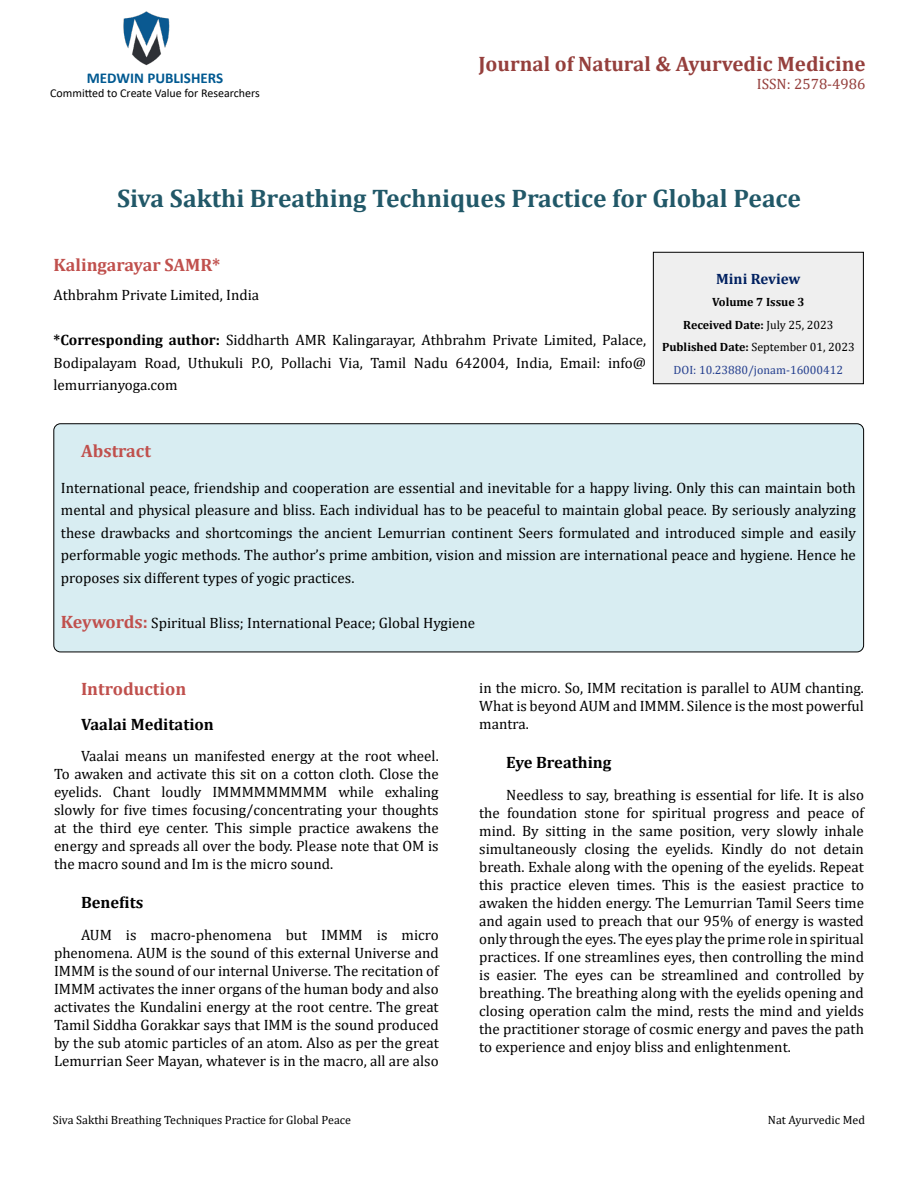
<style>
.page{position:relative;width:918px;height:1188px;background:#fff}
.page>*{position:absolute;margin:0;border:0;box-sizing:border-box;transform-origin:0 0}
.t1{font:700 25.5px "Cambria";color:#215868}
.t2{font:700 21px "Cambria";color:#953f3c}
.t3{font:700 18px "Cambria";color:#c0504d}
.t4{font:700 16.5px "Cambria";color:#000}
.t5{font:15px/18px "Cambria";color:#000;text-align:justify}
.t6{font:700 15px "Calibri";color:#005991}
.t7{font:15px "Cambria";color:#953f3c}
.t8{font:700 15px "Cambria";color:#002060}
.t9{font:700 12px/22.5px "Cambria";color:#000;text-align:center}
.t10{font:12px "Cambria";color:#000}
.t11{font:12px "Calibri";color:#000}
.s1{font-weight:700}
.s2{font-weight:400}
.s3{font-weight:400;color:#25408f}
.s4{font-weight:700;font-size:18px;color:#c0504d}
</style>
<div class="page">
<img style="left:123px;top:11px;width:47px;height:55px">
<div style="left:653px;top:252px;width:210px;height:132px;background:#efefef"></div>
<div style="left:653px;top:252px;width:211px;height:132px;border:1px solid #000"></div>
<div style="left:54px;top:424px;width:810px;height:228px;background:#d8edf2;border-radius:7px"></div>
<div style="left:53px;top:423px;width:811px;height:229px;border:1px solid #000;border-radius:7px"></div>
<p class="t6" style="left:87px;top:67px;width:138px">MEDWIN PUBLISHERS</p>
<p class="t11" style="left:50px;top:85px;width:211px">Committed to Create Value for Researchers</p>
<h2 class="t2" style="left:478px;top:49px;width:389px">Journal of Natural &amp; Ayurvedic Medicine</h2>
<p class="t7" style="left:757px;top:75px;width:110px">ISSN: 2578-4986</p>
<h1 class="t1" style="left:117px;top:180px;width:685px">Siva Sakthi Breathing Techniques Practice for Global Peace</h1>
<p class="t3" style="left:54px;top:252px;width:168px">Kalingarayar SAMR*</p>
<p class="t5" style="left:54px;top:286px;width:207px">Athbrahm Private Limited, India</p>
<p class="t5" style="left:54px;top:329px;width:594px;line-height:22.5px"><span class="s1">*Corresponding author:</span> Siddharth AMR Kalingarayar, Athbrahm Private Limited, Palace, Bodipalayam Road, Uthukuli P.O, Pollachi Via, Tamil Nadu 642004, India, Email: info@ lemurrianyoga.com</p>
<p class="t8" style="left:716px;top:268px;width:86px">Mini Review</p>
<p class="t9" style="left:662px;top:291px;width:194px">Volume 7 Issue 3<br>Received Date: <span class="s2">July 25, 2023<br></span>Published Date: <span class="s2">September 01, 2023<br></span><span class="s3">DOI: 10.23880/jonam-16000412</span></p>
<p class="t3" style="left:81px;top:438px;width:71px">Abstract</p>
<p class="t5" style="left:61px;top:476px;width:797px;line-height:22.5px">International peace, friendship and cooperation are essential and inevitable for a happy living. Only this can maintain both mental and physical pleasure and bliss. Each individual has to be peaceful to maintain global peace. By seriously analyzing these drawbacks and shortcomings the ancient Lemurrian continent Seers formulated and introduced simple and easily performable yogic methods. The author’s prime ambition, vision and mission are international peace and hygiene. Hence he proposes six different types of yogic practices.</p>
<p class="t5" style="left:61px;top:614px;width:416px"><span class="s4">Keywords:</span> Spiritual Bliss; International Peace; Global Hygiene</p>
<p class="t3" style="left:81px;top:677px;width:107px">Introduction</p>
<p class="t4" style="left:81px;top:713px;width:134px">Vaalai Meditation</p>
<p class="t5" style="left:54px;top:747px;width:386px;text-indent:27px">Vaalai means un manifested energy at the root wheel.<br>To awaken and activate this sit on a cotton cloth. Close the eyelids. Chant loudly IMMMMMMMMM while exhaling slowly for five times focusing/concentrating your thoughts at the third eye center. This simple practice awakens the energy and spreads all over the body. Please note that OM is the macro sound and Im is the micro sound.</p>
<p class="t4" style="left:81px;top:891px;width:64px">Benefits</p>
<p class="t5" style="left:54px;top:926px;width:386px;text-indent:27px">AUM is macro-phenomena but IMMM is micro phenomena. AUM is the sound of this external Universe and IMMM is the sound of our internal Universe. The recitation of IMMM activates the inner organs of the human body and also activates the Kundalini energy at the root centre. The great Tamil Siddha Gorakkar says that IMM is the sound produced by the sub atomic particles of an atom. Also as per the great Lemurrian Seer Mayan, whatever is in the macro, all are also</p>
<p class="t5" style="left:479px;top:679px;width:386px">in the micro. So, IMM recitation is parallel to AUM chanting.<br>What is beyond AUM and IMMM. Silence is the most powerful mantra.</p>
<p class="t4" style="left:506px;top:751px;width:107px">Eye Breathing</p>
<p class="t5" style="left:479px;top:785px;width:386px;text-indent:27px">Needless to say, breathing is essential for life. It is also the foundation stone for spiritual progress and peace of mind. By sitting in the same position, very slowly inhale simultaneously closing the eyelids. Kindly do not detain breath. Exhale along with the opening of the eyelids. Repeat this practice eleven times. This is the easiest practice to awaken the hidden energy. The Lemurrian Tamil Seers time and again used to preach that our 95% of energy is wasted only through the eyes. The eyes play the prime role in spiritual practices. If one streamlines eyes, then controlling the mind is easier. The eyes can be streamlined and controlled by breathing. The breathing along with the eyelids opening and closing operation calm the mind, rests the mind and yields the practitioner storage of cosmic energy and paves the path to experience and enjoy bliss and enlightenment.</p>
<p class="t10" style="left:53px;top:1113px;width:300px">Siva Sakthi Breathing Techniques Practice for Global Peace</p>
<p class="t10" style="left:768px;top:1113px;width:99px">Nat Ayurvedic Med</p>
</div>
